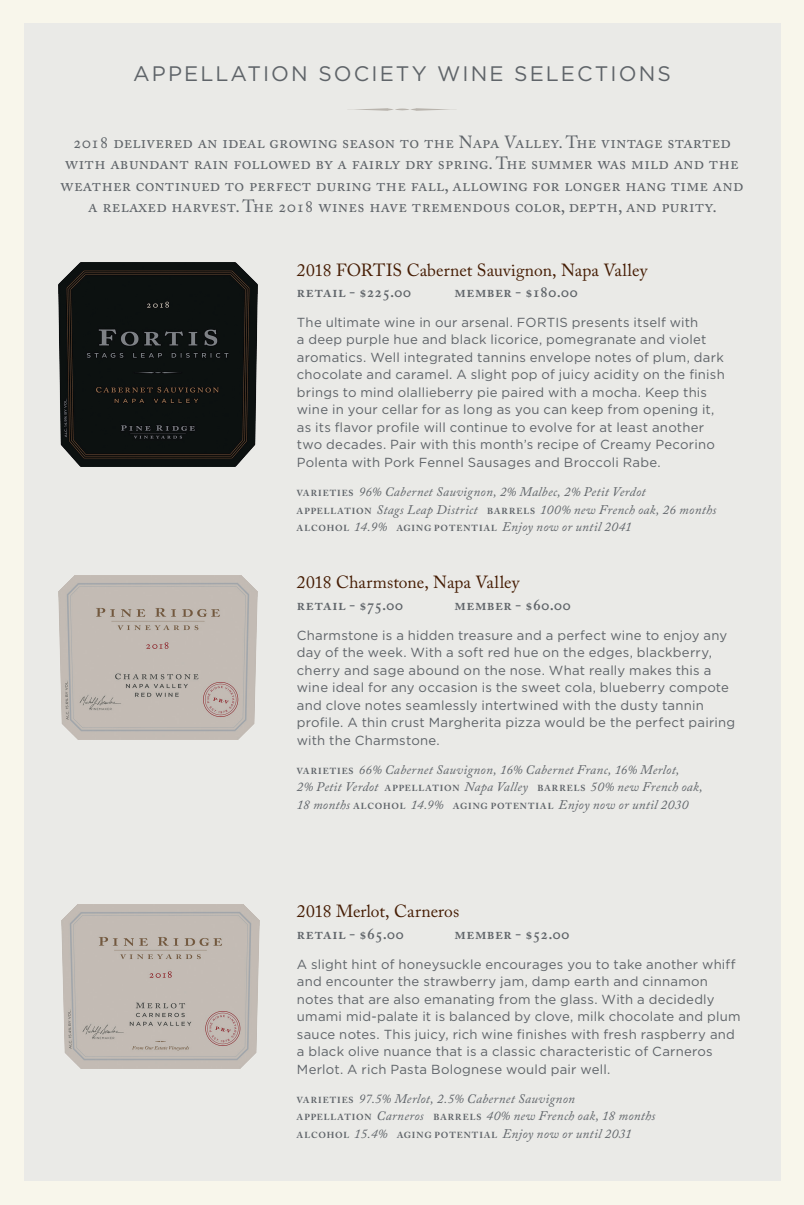
<style>
.page{position:relative;width:804px;height:1205px;background:#fff}
.page>*{position:absolute;margin:0;border:0;box-sizing:border-box;transform-origin:0 0}
.t1{font:21px "Gotham";letter-spacing:.1em;color:#5f6469}
.t2{font:17.5px/21px "Adobe Caslon Pro";letter-spacing:.01em;color:#5f6469;text-align:center}
.t3{font:17.5px "Adobe Caslon Pro";letter-spacing:-.005em;color:#461d04}
.t4{font:600 15.75px "Adobe Caslon Pro";letter-spacing:.03em;color:#5f6469}
.t5{font:13.12px/17.5px "Gotham";letter-spacing:.02em;color:#5f6469}
.t6{font:italic 13.12px/17.5px "Adobe Caslon Pro";letter-spacing:.025em;color:#5f6469}
.s1{font-weight:700;font-style:normal;font-size:8.75px}
</style>
<div class="page">
<div style="left:0;top:0;width:803px;height:1205px;background:#f8f6eb"></div>
<div style="left:24px;top:24px;width:756px;height:1157px;background:#eaeae7"></div>
<img style="left:59px;top:263px;width:198px;height:203px">
<img style="left:59px;top:575px;width:198px;height:165px">
<img style="left:61px;top:904px;width:198px;height:165px">
<svg style="left:348px;top:108px;width:108px;height:3px"></svg>
<h1 class="t1" style="left:133px;top:62px;width:539px">APPELLATION SOCIETY WINE SELECTIONS</h1>
<p class="t2" style="left:61px;top:132px;width:684px">2018 delivered an ideal growing season to the Napa Valley. The vintage started with abundant rain followed by a fairly dry spring. The summer was mild and the weather continued to perfect during the fall, allowing for longer hang time and a relaxed harvest. The 2018 wines have tremendous color, depth, and purity.</p>
<h2 class="t3" style="left:297px;top:259px;width:352px">2018 FORTIS Cabernet Sauvignon, Napa Valley</h2>
<p class="t4" style="left:297px;top:283px;width:116px">retail - $225.00</p>
<p class="t4" style="left:454px;top:283px;width:124px">member - $180.00</p>
<p class="t5" style="left:297px;top:313px;width:429px">The ultimate wine in our arsenal. FORTIS presents itself with<br>a deep purple hue and black licorice, pomegranate and violet aromatics. Well integrated tannins envelope notes of plum, dark chocolate and caramel. A slight pop of juicy acidity on the finish brings to mind olallieberry pie paired with a mocha. Keep this wine in your cellar for as long as you can keep from opening it, as its flavor profile will continue to evolve for at least another two decades. Pair with this month’s recipe of Creamy Pecorino Polenta with Pork Fennel Sausages and Broccoli Rabe.</p>
<p class="t6" style="left:297px;top:483px;width:421px"><span class="s1">VARIETIES</span> 96% Cabernet Sauvignon, 2% Malbec, 2% Petit Verdot<br><span class="s1">APPELLATION</span> Stags Leap District <span class="s1">BARRELS</span> 100% new French oak, 26 months<br><span class="s1">ALCOHOL</span> 14.9% <span class="s1">AGING POTENTIAL</span> Enjoy now or until 2041</p>
<h2 class="t3" style="left:297px;top:572px;width:224px">2018 Charmstone, Napa Valley</h2>
<p class="t4" style="left:297px;top:596px;width:108px">retail - $75.00</p>
<p class="t4" style="left:454px;top:596px;width:118px">member - $60.00</p>
<p class="t5" style="left:297px;top:626px;width:439px">Charmstone is a hidden treasure and a perfect wine to enjoy any day of the week. With a soft red hue on the edges, blackberry, cherry and sage abound on the nose. What really makes this a wine ideal for any occasion is the sweet cola, blueberry compote and clove notes seamlessly intertwined with the dusty tannin profile. A thin crust Margherita pizza would be the perfect pairing with the Charmstone.</p>
<p class="t6" style="left:297px;top:761px;width:407px"><span class="s1">VARIETIES</span> 66% Cabernet Sauvignon, 16% Cabernet Franc, 16% Merlot,<br>2% Petit Verdot <span class="s1">APPELLATION</span> Napa Valley <span class="s1">BARRELS</span> 50% new French oak,<br>18 months <span class="s1">ALCOHOL</span> 14.9% <span class="s1">AGING POTENTIAL</span> Enjoy now or until 2030</p>
<h2 class="t3" style="left:297px;top:901px;width:164px">2018 Merlot, Carneros</h2>
<p class="t4" style="left:297px;top:925px;width:108px">retail - $65.00</p>
<p class="t4" style="left:454px;top:925px;width:116px">member - $52.00</p>
<p class="t5" style="left:297px;top:955px;width:445px">A slight hint of honeysuckle encourages you to take another whiff and encounter the strawberry jam, damp earth and cinnamon notes that are also emanating from the glass. With a decidedly umami mid-palate it is balanced by clove, milk chocolate and plum sauce notes. This juicy, rich wine finishes with fresh raspberry and a black olive nuance that is a classic characteristic of Carneros Merlot. A rich Pasta Bolognese would pair well.</p>
<p class="t6" style="left:297px;top:1090px;width:360px"><span class="s1">VARIETIES</span> 97.5% Merlot, 2.5% Cabernet Sauvignon<br><span class="s1">APPELLATION</span> Carneros <span class="s1">BARRELS</span> 40% new French oak, 18 months<br><span class="s1">ALCOHOL</span> 15.4% <span class="s1">AGING POTENTIAL</span> Enjoy now or until 2031</p>
</div>
